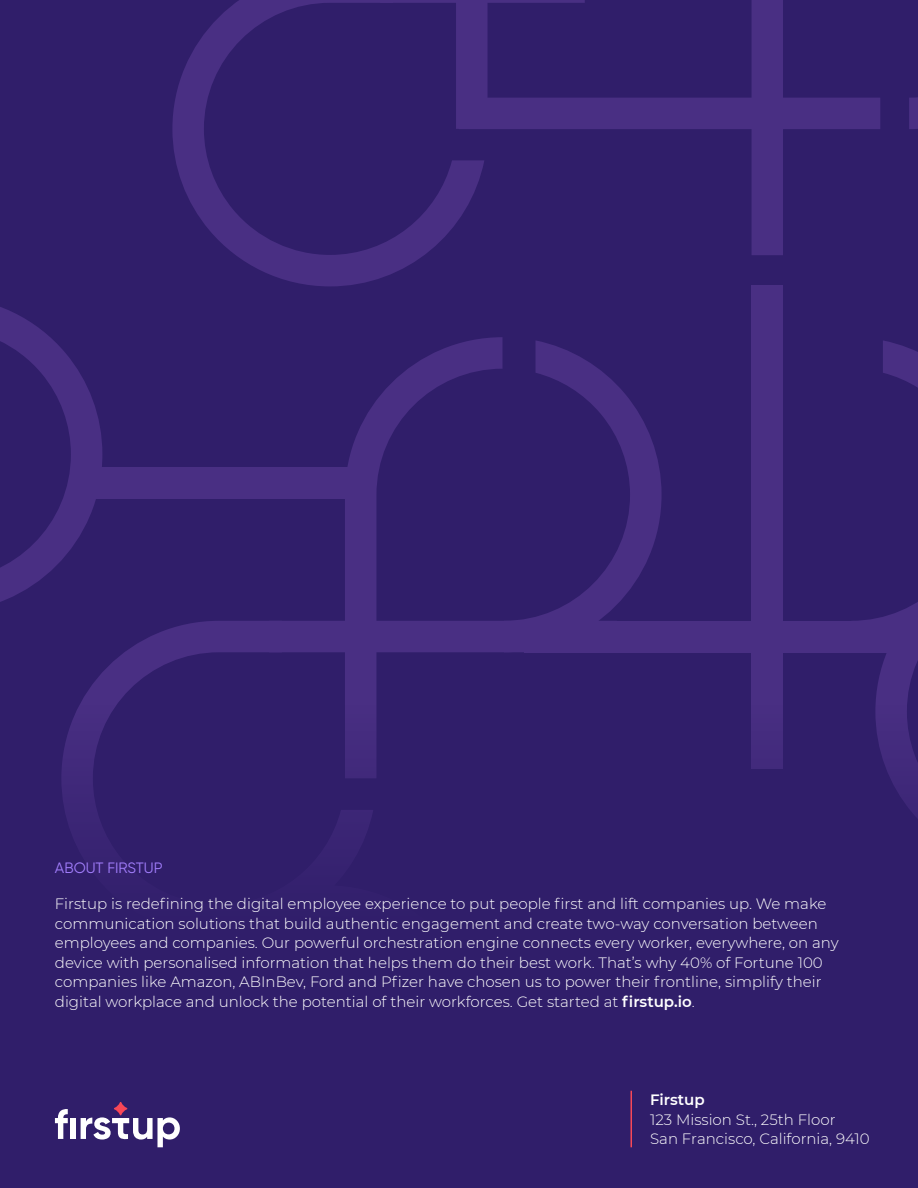
<style>
.page{position:relative;width:918px;height:1188px;background:#301e6a}
.page>*{position:absolute;margin:0;border:0;box-sizing:border-box;transform-origin:0 0}
.t1{font:300 15px/19.5px "Montserrat";color:#fff}
.t2{font:15px "Gilroy";color:#a27efc}
.t3{font:600 15px "Montserrat";color:#fff}
.s1{font-weight:600}
</style>
<div class="page">
<svg style="left:62px;top:621px;width:311px;height:209px"></svg>
<svg style="left:269px;top:337px;width:348px;height:441px"></svg>
<svg style="left:504px;top:340px;width:158px;height:312px"></svg>
<svg style="left:851px;top:340px;width:67px;height:478px"></svg>
<svg style="left:172px;top:0;width:287px;height:286px"></svg>
<svg style="left:0;top:307px;width:102px;height:295px"></svg>
<svg style="left:380px;top:0;width:79px;height:129px"></svg>
<svg style="left:459px;top:0;width:421px;height:255px"></svg>
<svg style="left:909px;top:97px;width:9px;height:32px"></svg>
<div style="left:524px;top:621px;width:391px;height:31px;background:#492f83"></div>
<div style="left:751px;top:285px;width:32px;height:484px;background:#492f83"></div>
<div style="left:84px;top:468px;width:275px;height:31px;background:#492f83"></div>
<svg style="left:81px;top:1102px;width:99px;height:45px"></svg>
<svg style="left:55px;top:1109px;width:13px;height:30px"></svg>
<div style="left:70px;top:1118px;width:6px;height:21px;background:#fff"></div>
<hr style="left:631px;top:1091px;width:1px;height:56px;background:#f74857">
<p class="t2" style="left:55px;top:861px;width:109px">ABOUT FIRSTUP</p>
<p class="t1" style="left:55px;top:893px;width:785px">Firstup is redefining the digital employee experience to put people first and lift companies up. We make communication solutions that build authentic engagement and create two-way conversation between employees and companies. Our powerful orchestration engine connects every worker, everywhere, on any device with personalised information that helps them do their best work. That’s why 40% of Fortune 100 companies like Amazon, ABInBev, Ford and Pfizer have chosen us to power their frontline, simplify their digital workplace and unlock the potential of their workforces. Get started at <span class="s1">firstup.io</span>.</p>
<p class="t3" style="left:650px;top:1094px;width:56px">Firstup</p>
<p class="t1" style="left:650px;top:1110px;width:221px">123 Mission St., 25th Floor<br>San Francisco, California, 9410</p>
</div>
